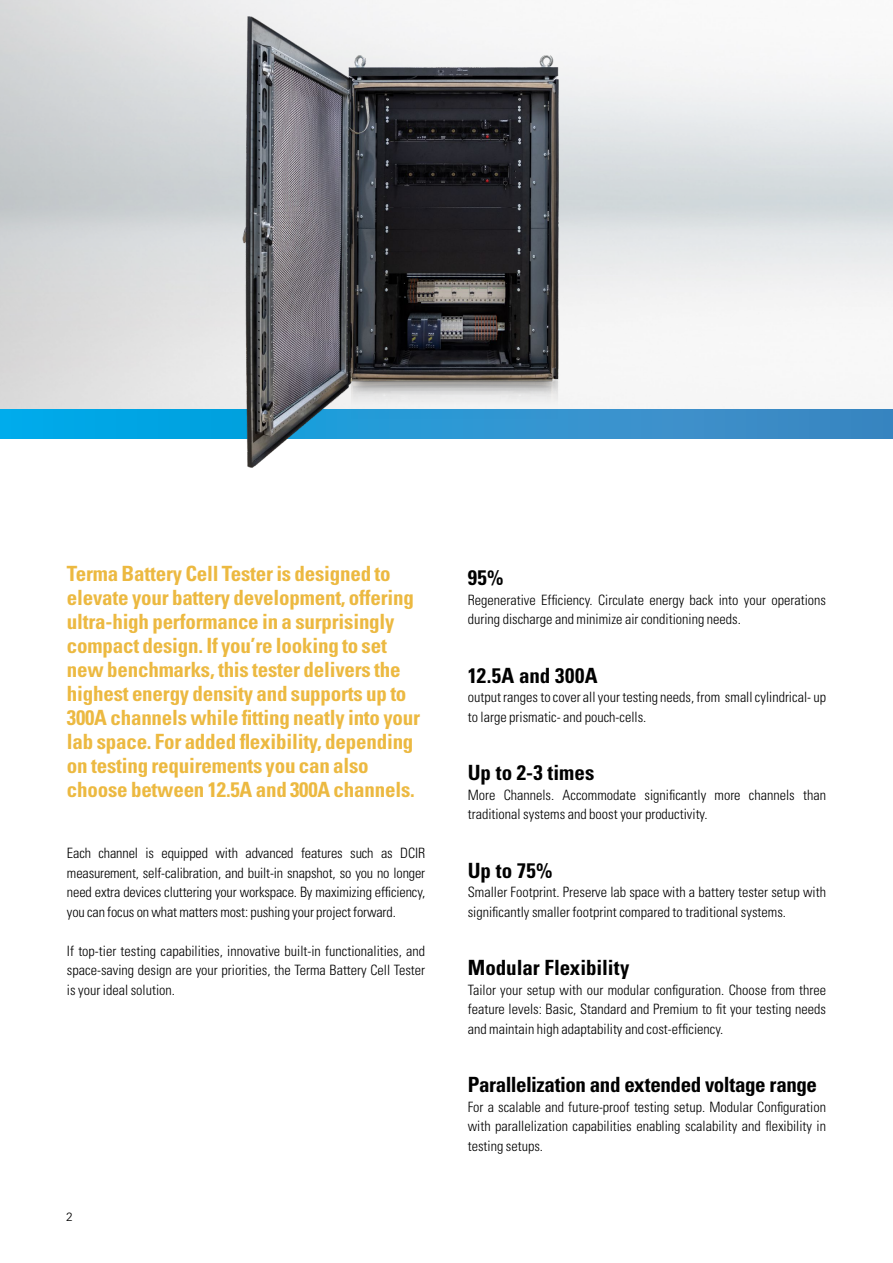
<style>
.page{position:relative;width:893px;height:1263px;background:#fff}
.page>*{position:absolute;margin:0;border:0;box-sizing:border-box;transform-origin:0 0}
.t1{font:700 condensed 21px/24px "Univers LT Std";letter-spacing:-.01em;color:#ecb941}
.t2{font:700 condensed 21px "Univers LT Std";letter-spacing:-.01em;color:#000}
.t3{font:700 condensed 21px "Univers LT Std";letter-spacing:.02em;color:#000}
.t4{font:300 condensed 14.25px/19.5px "Univers LT Std";color:#000;text-align:justify}
.t5{font:300 12px "Univers LT Std";color:#000}
</style>
<div class="page">
<img style="left:0;top:0;width:893px;height:410px">
<svg style="left:0;top:410px;width:893px;height:28px"></svg>
<img style="left:231px;top:10px;width:345px;height:458px">
<p class="t1" style="left:67px;top:561px;width:355px">Terma Battery Cell Tester is designed to elevate your battery development, offering ultra-high performance in a surprisingly compact design. If you’re looking to set new benchmarks, this tester delivers the highest energy density and supports up to 300A channels while fitting neatly into your lab space. For added flexibility, depending on testing requirements you can also choose between 12.5A and 300A channels.</p>
<p class="t4" style="left:67px;top:843px;width:360px">Each channel is equipped with advanced features such as DCIR measurement, self-calibration, and built-in snapshot, so you no longer need extra devices cluttering your workspace. By maximizing efficiency, you can focus on what matters most: pushing your project forward.</p>
<p class="t4" style="left:67px;top:941px;width:360px">If top-tier testing capabilities, innovative built-in functionalities, and space-saving design are your priorities, the Terma Battery Cell Tester is your ideal solution.</p>
<p class="t5" style="left:66px;top:1209px;width:8px">2</p>
<h1 class="t2" style="left:468px;top:565px;width:37px">95%</h1>
<p class="t4" style="left:468px;top:590px;width:360px">Regenerative Efficiency. Circulate energy back into your operations during discharge and minimize air conditioning needs.</p>
<h1 class="t3" style="left:468px;top:662px;width:132px">12.5A and 300A</h1>
<p class="t4" style="left:468px;top:687px;width:360px">output ranges to cover all your testing needs, from small cylindrical- up to large prismatic- and pouch-cells.</p>
<h1 class="t2" style="left:468px;top:760px;width:128px">Up to 2-3 times</h1>
<p class="t4" style="left:468px;top:785px;width:360px">More Channels. Accommodate significantly more channels than traditional systems and boost your productivity.</p>
<h1 class="t2" style="left:468px;top:857px;width:86px">Up to 75%</h1>
<p class="t4" style="left:468px;top:882px;width:360px">Smaller Footprint. Preserve lab space with a battery tester setup with significantly smaller footprint compared to traditional systems.</p>
<h1 class="t2" style="left:468px;top:955px;width:163px">Modular Flexibility</h1>
<p class="t4" style="left:468px;top:980px;width:360px">Tailor your setup with our modular configuration. Choose from three feature levels: Basic, Standard and Premium to fit your testing needs and maintain high adaptability and cost-efficiency.</p>
<h1 class="t2" style="left:468px;top:1072px;width:351px">Parallelization and extended voltage range</h1>
<p class="t4" style="left:468px;top:1097px;width:360px">For a scalable and future-proof testing setup. Modular Configuration with parallelization capabilities enabling scalability and flexibility in testing setups.</p>
</div>
